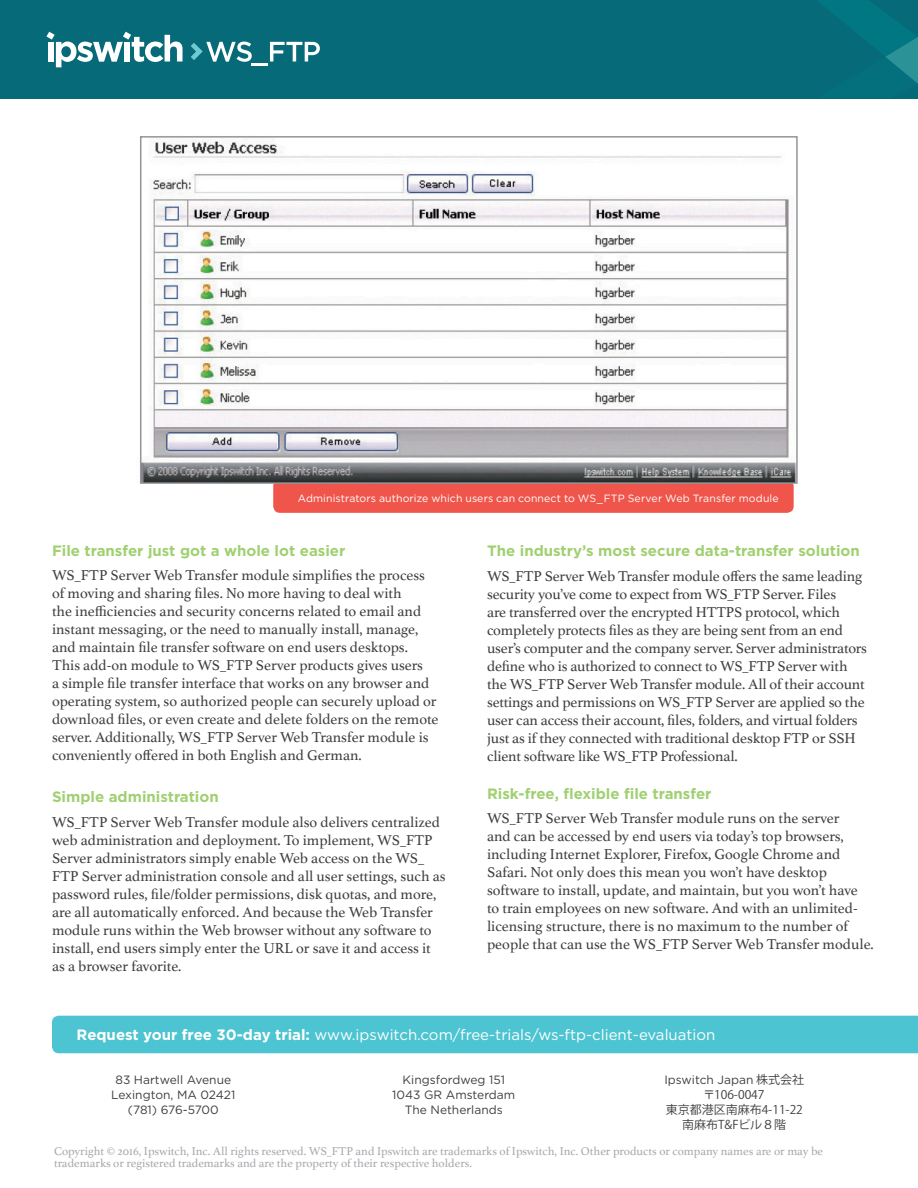
<style>
.page{position:relative;width:918px;height:1188px;background:#fff}
.page>*{position:absolute;margin:0;border:0;box-sizing:border-box;transform-origin:0 0}
.Body{font:15px/18px "Athelas";color:#3e3e3f}
.t1{font:700 15px "Gotham";color:#a1d072}
.t2{font:15px "Gotham";color:#fff}
.t3{font:12px/12px "Athelas";color:#a8a9ad}
.t4{font:12px/15px "Gotham";color:#3e3e3f;text-align:center}
.t5{font:12px "Koz Go Pr 6 N";color:#3e3e3f}
.t6{font:10.5px "Gotham";letter-spacing:.01em;color:#fff}
.s1{font-weight:700}
.s2{font-family:"Koz Go Pr 6 N"}
</style>
<div class="page">
<div style="left:0;top:0;width:918px;height:98px;background:#076a78"></div>
<svg style="left:46px;top:32px;width:137px;height:35px"></svg>
<svg style="left:191px;top:42px;width:61px;height:20px"></svg>
<hr style="left:251px;top:63px;width:17px;height:3px;background:#fff">
<svg style="left:270px;top:42px;width:50px;height:20px"></svg>
<svg style="left:818px;top:0;width:100px;height:84px"></svg>
<div style="left:273px;top:480px;width:521px;height:33px;background:#f0554b;border-radius:7px"></div>
<div style="left:52px;top:1016px;width:866px;height:37px;background:#4dc4d1"></div>
<img style="left:143px;top:139px;width:652px;height:342px">
<div style="left:140px;top:136px;width:658px;height:348px;border:2px solid #939598"></div>
<p class="t6" style="left:298px;top:492px;width:482px">Administrators authorize which users can connect to WS_FTP Server Web Transfer module</p>
<p class="t1" style="left:52px;top:542px;width:295px">File transfer just got a whole lot easier</p>
<p class="Body" style="left:52px;top:566px;width:388px">WS_FTP Server Web Transfer module simplifies the process of moving and sharing files. No more having to deal with<br>the inefficiencies and security concerns related to email and instant messaging, or the need to manually install, manage, and maintain file transfer software on end users desktops.<br>This add-on module to WS_FTP Server products gives users<br>a simple file transfer interface that works on any browser and operating system, so authorized people can securely upload or download files, or even create and delete folders on the remote server. Additionally, WS_FTP Server Web Transfer module is conveniently offered in both English and German.</p>
<p class="t1" style="left:52px;top:788px;width:168px">Simple administration</p>
<p class="Body" style="left:52px;top:813px;width:395px">WS_FTP Server Web Transfer module also delivers centralized web administration and deployment. To implement, WS_FTP Server administrators simply enable Web access on the WS_ FTP Server administration console and all user settings, such as password rules, file/folder permissions, disk quotas, and more, are all automatically enforced. And because the Web Transfer module runs within the Web browser without any software to install, end users simply enter the URL or save it and access it as a browser favorite.</p>
<p class="t1" style="left:487px;top:542px;width:374px">The industry’s most secure data-transfer solution</p>
<p class="Body" style="left:487px;top:567px;width:382px">WS_FTP Server Web Transfer module offers the same leading security you’ve come to expect from WS_FTP Server. Files<br>are transferred over the encrypted HTTPS protocol, which completely protects files as they are being sent from an end user’s computer and the company server. Server administrators define who is authorized to connect to WS_FTP Server with the WS_FTP Server Web Transfer module. All of their account settings and permissions on WS_FTP Server are applied so the user can access their account, files, folders, and virtual folders just as if they connected with traditional desktop FTP or SSH client software like WS_FTP Professional.</p>
<p class="t1" style="left:487px;top:785px;width:226px">Risk-free, flexible file transfer</p>
<p class="Body" style="left:487px;top:809px;width:388px">WS_FTP Server Web Transfer module runs on the server<br>and can be accessed by end users via today’s top browsers, including Internet Explorer, Firefox, Google Chrome and Safari. Not only does this mean you won’t have desktop software to install, update, and maintain, but you won’t have<br>to train employees on new software. And with an unlimited&shy;licensing structure, there is no maximum to the number of people that can use the WS_FTP Server Web Transfer module.</p>
<p class="t2" style="left:77px;top:1026px;width:640px"><span class="s1">Request your free 30-day trial:</span> www.ipswitch.com/free-trials/ws-ftp-client-evaluation</p>
<p class="t4" style="left:111px;top:1072px;width:126px">83 Hartwell Avenue<br>Lexington, MA 02421 (781) 676-5700</p>
<p class="t4" style="left:392px;top:1072px;width:125px">Kingsfordweg 151<br>1043 GR Amsterdam<br>The Netherlands</p>
<p class="t4" style="left:664px;top:1072px;width:141px">Ipswitch Japan <span class="s2">株式会社</span></p>
<p class="t5" style="left:703px;top:1088px;width:63px">〒106-0047</p>
<p class="t5" style="left:666px;top:1103px;width:139px">東京都港区南麻布4-11-22</p>
<p class="t5" style="left:682px;top:1118px;width:106px">南麻布T&amp;Fビル８階</p>
<p class="t3" style="left:54px;top:1145px;width:771px">Copyright © 2016, Ipswitch, Inc. All rights reserved. WS_FTP and Ipswitch are trademarks of Ipswitch, Inc. Other products or company names are or may be trademarks or registered trademarks and are the property of their respective holders.</p>
</div>
